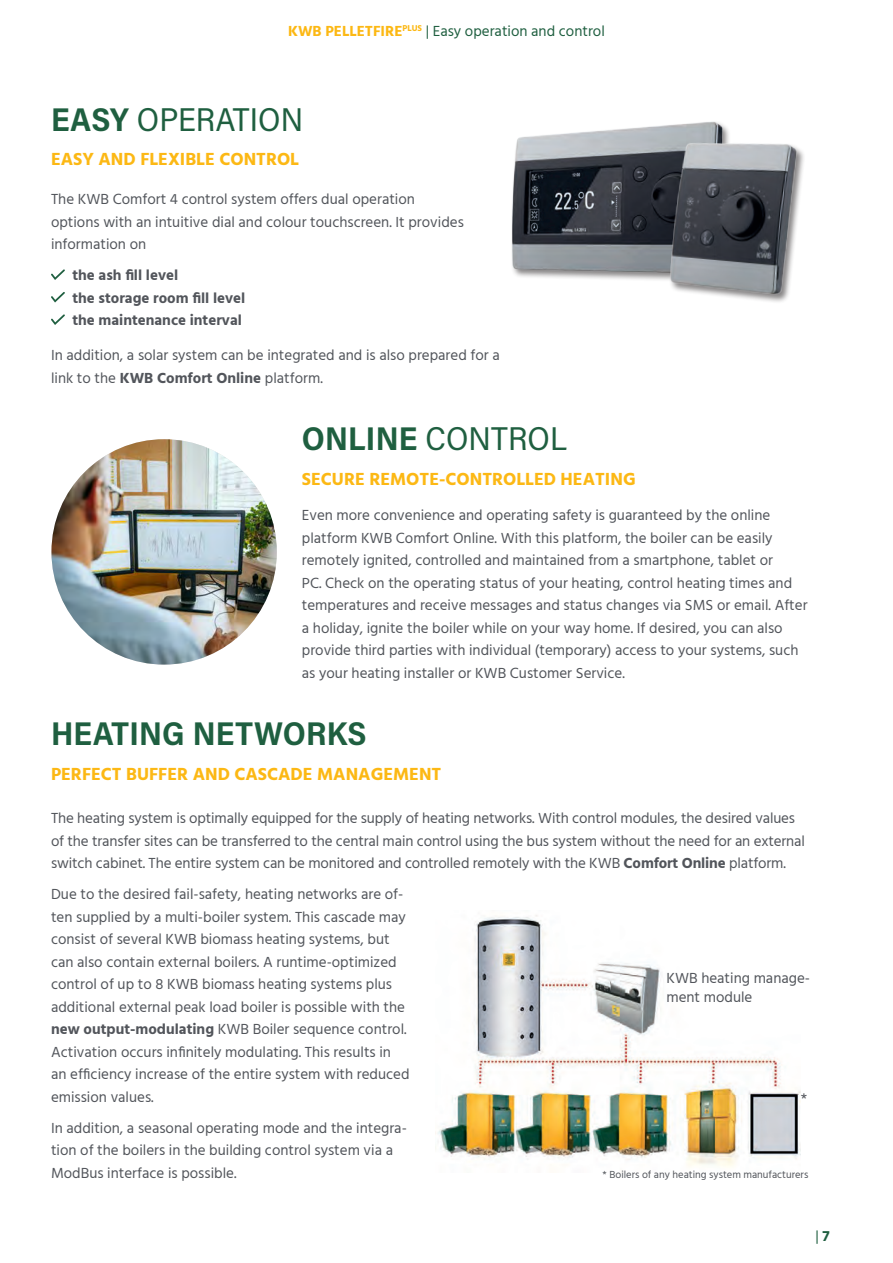
<style>
.page{position:relative;width:893px;height:1263px;background:#fff}
.page>*{position:absolute;margin:0;border:0;box-sizing:border-box;transform-origin:0 0}
.t1{font:33px "Acumin Pro Semi Cond";letter-spacing:.005em;color:#1f5f40}
.t2{font:700 33px "Acumin Pro Semi Cond";letter-spacing:.005em;color:#1f5f40}
.t3{font:700 18px "Hind Vadodara";color:#fcb814}
.t4{font:15.9px "Hind Vadodara";color:#52555b}
.t5{font:15px/22.5px "Hind Vadodara";color:#52555b}
.t6{font:15px "Hind Vadodara";color:#1f5f40}
.t7{font:700 15px/22.5px "Hind Vadodara";color:#52555b}
.t8{font:700 15px "Hind Vadodara";color:#1f5f40}
.t9{font:10.5px "Hind Vadodara";color:#52555b}
.s1{font-weight:700;color:#fcb814}
.s2{font-weight:700}
</style>
<div class="page">
<svg style="left:51px;top:269px;width:14px;height:11px"></svg>
<svg style="left:51px;top:292px;width:14px;height:10px"></svg>
<svg style="left:51px;top:314px;width:14px;height:11px"></svg>
<img style="left:51px;top:439px;width:226px;height:226px;border-radius:113px">
<img style="left:435px;top:915px;width:366px;height:252px">
<img style="left:512px;top:121px;width:212px;height:159px">
<img style="left:655px;top:126px;width:149px;height:176px">
<p class="t6" style="left:288px;top:20px;width:318px"><span class="s1">KWB PELLETFIRE</span><sup>PLUS</sup> | Easy operation and control</p>
<p class="t6" style="left:300px;top:20px;width:295px"><span class="s1">KWB MULTIFIRE</span> | Easy operation and control</p>
<p class="t1" style="left:51px;top:97px;width:254px"><span class="s2">EASY</span> OPERATION</p>
<p class="t3" style="left:51px;top:145px;width:250px">EASY AND FLEXIBLE CONTROL</p>
<p class="t5" style="left:51px;top:188px;width:414px">The KWB Comfort 4 control system offers dual operation options with an intuitive dial and colour touchscreen. It provides information on</p>
<p class="t7" style="left:72px;top:263px;width:175px">the ash fill level<br>the storage room fill level the maintenance interval</p>
<p class="t5" style="left:51px;top:344px;width:450px">In addition, a solar system can be integrated and is also prepared for a link to the <span class="s2">KWB Comfort Online</span> platform.</p>
<p class="t1" style="left:302px;top:416px;width:267px"><span class="s2">ONLINE</span> CONTROL</p>
<p class="t3" style="left:302px;top:465px;width:335px">SECURE REMOTE-CONTROLLED HEATING</p>
<p class="t5" style="left:302px;top:504px;width:507px">Even more convenience and operating safety is guaranteed by the online platform KWB Comfort Online. With this platform, the boiler can be easily remotely ignited, controlled and maintained from a smartphone, tablet or<br>PC. Check on the operating status of your heating, control heating times and temperatures and receive messages and status changes via SMS or email. After a holiday, ignite the boiler while on your way home. If desired, you can also provide third parties with individual (temporary) access to your systems, such as your heating installer or KWB Customer Service.</p>
<p class="t2" style="left:51px;top:710px;width:317px">HEATING NETWORKS</p>
<p class="t3" style="left:51px;top:759px;width:392px">PERFECT BUFFER AND CASCADE MANAGEMENT</p>
<p class="t5" style="left:51px;top:807px;width:755px">The heating system is optimally equipped for the supply of heating networks. With control modules, the desired values of the transfer sites can be transferred to the central main control using the bus system without the need for an external switch cabinet. The entire system can be monitored and controlled remotely with the KWB <span class="s2">Comfort Online</span> platform.</p>
<p class="t5" style="left:51px;top:883px;width:360px">Due to the desired fail-safety, heating networks are of&shy;ten supplied by a multi-boiler system. This cascade may consist of several KWB biomass heating systems, but can also contain external boilers. A runtime-optimized control of up to 8 KWB biomass heating systems plus additional external peak load boiler is possible with the <span class="s2">new output-modulating</span> KWB Boiler sequence control.<br>Activation occurs infinitely modulating. This results in an efficiency increase of the entire system with reduced emission values.</p>
<p class="t5" style="left:51px;top:1117px;width:357px">In addition, a seasonal operating mode and the integra&shy;tion of the boilers in the building control system via a<br>ModBus interface is possible.</p>
<p class="t5" style="left:666px;top:968px;width:145px;line-height:19.5px">KWB heating manage&shy;ment module</p>
<p class="t4" style="left:801px;top:1087px;width:8px">*</p>
<p class="t9" style="left:603px;top:1167px;width:207px">* Boilers of any heating system manufacturers</p>
<p class="t6" style="left:815px;top:1225px;width:16px">| <span class="s2">7</span></p>
<p class="t8" style="left:822px;top:1224px;width:9px">9</p>
</div>
